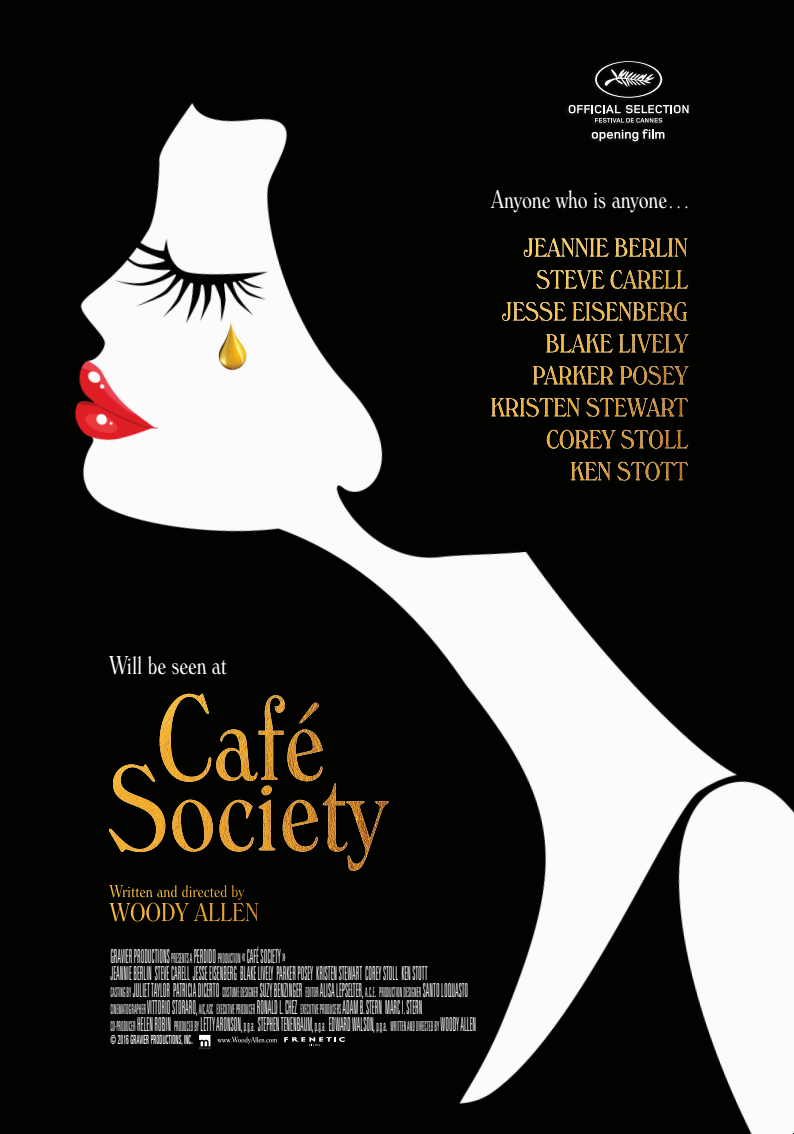
<style>
.page{position:relative;width:794px;height:1134px;background:#fff}
.page>*{position:absolute;margin:0;border:0;box-sizing:border-box;transform-origin:0 0}
.Einf__Abs{font:300 condensed 25.28px "Windsor BT";color:#fff;scale:.92 1}
.Einf__Abs-2{font:300 ultra-condensed 19.16px "Univers LT Std";color:#fff;scale:.57 1}
.Einf__Abs-3{font:300 ultra-condensed 19.16px "Univers LT Std";color:#fff;scale:.57 1}
.Einf__Abs-4{font:300 ultra-condensed 13.6px "Univers LT Std";color:#fff;scale:.57 1}
.Einf__Abs-5{font:ultra-condensed 12.56px "Univers LT Std";letter-spacing:.02em;color:#fff;scale:.57 1}
.s1{font-size:13.6px}
.s2{font-size:13.44px}
.s3{font-style:inherit}
.s4{font-size:19.16px}
.s5{font-size:14.88px}
</style>
<div class="page">
<img style="left:0;top:0;width:794px;height:1134px">
<img style="left:203px;top:316px;width:59px;height:60px">
<svg style="left:491px;top:238px;width:197px;height:243px;background:#221b0d"></svg>
<img style="left:535px;top:238px;width:108px;height:19px">
<svg style="left:109px;top:694px;width:280px;height:177px;background:#110d05"></svg>
<img style="left:109px;top:694px;width:221px;height:158px">
<svg style="left:284px;top:1037px;width:61px;height:9px"></svg>
<div style="left:564px;top:58px;width:127px;height:88px;background:#020301"></div>
<svg style="left:569px;top:105px;width:119px;height:18px"></svg>
<svg style="left:595px;top:61px;width:67px;height:37px"></svg>
<svg style="left:592px;top:129px;width:72px;height:12px"></svg>
<svg style="left:217px;top:1037px;width:60px;height:6px"></svg>
<svg style="left:199px;top:1035px;width:12px;height:14px"></svg>
<img style="left:109px;top:885px;width:129px;height:12px">
<p class="Einf__Abs" style="left:491px;top:183px;width:218px">Anyone who is anyone…</p>
<p class="Einf__Abs" style="left:109px;top:650px;width:129px">Will be seen at</p>
<p class="Einf__Abs-2" style="left:110px;top:946px;width:309px">GRAVIER PRODUCTIONS <span class="s1">PRESENTS A</span> PERDIDO <span class="s2">PRODUCTION</span> « CAFÉ SOCIETY »</p>
<p class="Einf__Abs-2" style="left:110px;top:963px;width:558px">JEANNIE BERLIN STEVE CARELL JESSE EISENBERG BLAKE LIVELY PARKER POSEY KRISTEN STEWART COREY STOLL KEN STOTT</p>
<p class="Einf__Abs-2" style="left:110px;top:980px;width:629px"><span class="s2">CASTING</span> <span class="s1">BY</span> JULIET TAYLOR PATRICIA DICERTO <span class="s1">COSTUME DESIGNER</span> SUZY BENZINGER <span class="s1">EDITOR</span> ALISA LEPSELTER, <span class="s2">A</span><span class="s3">.</span><span class="s2">C</span><span class="s3">.</span><span class="s2">E</span><span class="s3">.</span> <span class="s1">PRODUCTION DESIGNER</span> SANTO LOQUASTO</p>
<p class="Einf__Abs-4" style="left:110px;top:1002px;width:549px">CINEMATOGRAPHER <span class="s4">VITTORIO STORARO,</span> AIC, ASC EXECUTIVE PRODUCER <span class="s4">RONALD L. CHEZ</span> EXECUTIVE PRODUCERS <span class="s4">ADAM B. STERN MARC I. STERN</span></p>
<p class="Einf__Abs-3" style="left:110px;top:1014px;width:643px"><span class="s1">CO-PRODUCER</span> HELEN ROBIN <span class="s1">PRODUCED BY</span> LETTY ARONSON, <span class="s5">p.g.a</span><span class="s5">.</span> STEPHEN TENENBAUM, <span class="s5">p.g.a.</span> EDWARD WALSON, <span class="s5">p.g.a</span><span class="s3">.</span> <span class="s1">WRITTEN AND DIRECTED BY</span> WOODY ALLEN</p>
<p class="Einf__Abs-5" style="left:110px;top:1033px;width:146px">© 2016 GRAVIER PRODUCTIONS, INC.</p>
</div>
